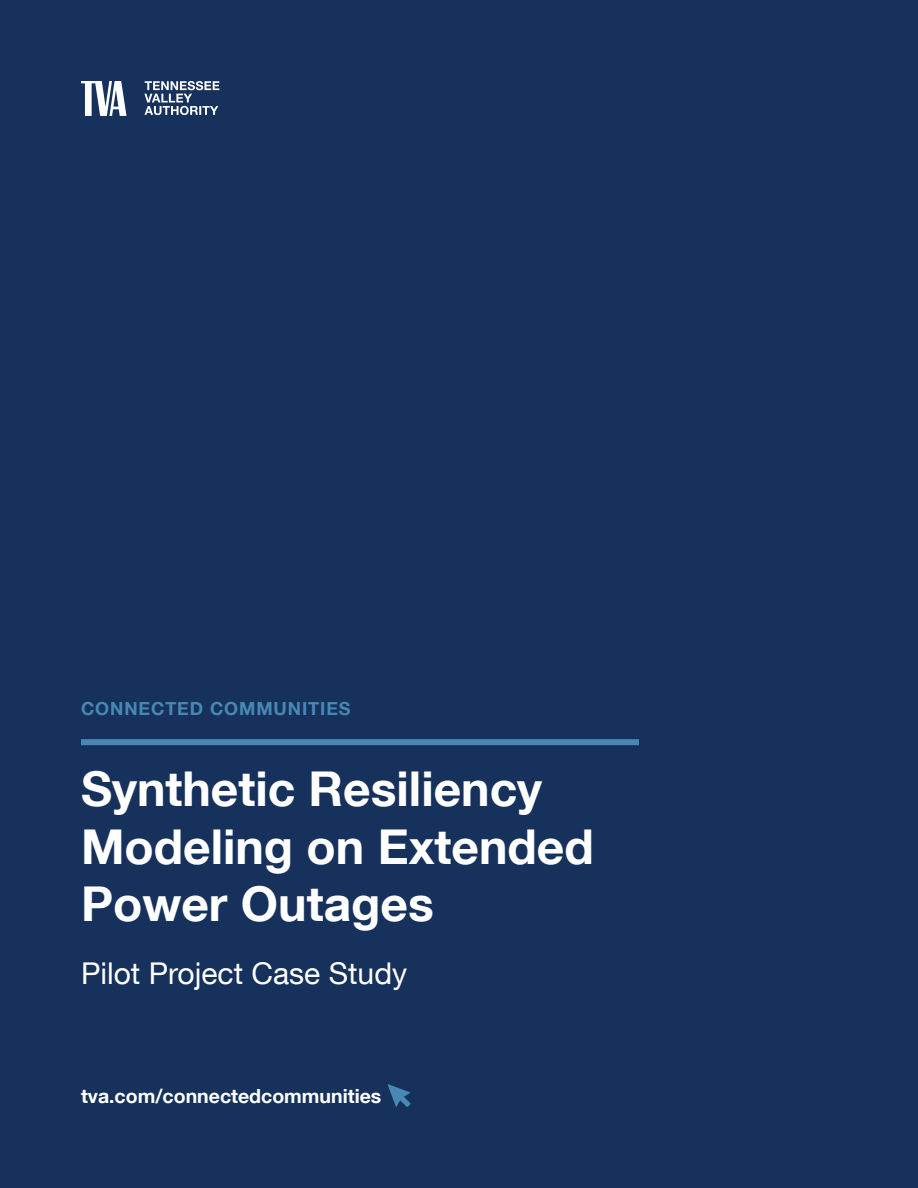
<style>
.page{position:relative;width:918px;height:1188px;background:#16325c}
.page>*{position:absolute;margin:0;border:0;box-sizing:border-box;transform-origin:0 0}
.t1{font:700 48px/57.6px "Helvetica Neue LT Com";color:#fff}
.t2{font:30px "Helvetica Neue LT Com";color:#fff}
.t3{font:700 19.5px "Helvetica Neue LT Com";color:#fff}
.t4{font:700 18px "Helvetica Neue LT Com";letter-spacing:.05em;color:#4888b5}
</style>
<div class="page">
<svg style="left:144px;top:81px;width:75px;height:34px"></svg>
<svg style="left:81px;top:81px;width:45px;height:35px"></svg>
<div style="left:81px;top:739px;width:558px;height:6px;background:#4888b5"></div>
<svg style="left:388px;top:1084px;width:23px;height:23px"></svg>
<p class="t4" style="left:81px;top:697px;width:271px">CONNECTED COMMUNITIES</p>
<p class="t1" style="left:81px;top:759px;width:514px">Synthetic Resiliency<br>Modeling on Extended<br>Power Outages</p>
<p class="t2" style="left:81px;top:955px;width:328px">Pilot Project Case Study</p>
<p class="t3" style="left:81px;top:1083px;width:302px">tva.com/connectedcommunities</p>
</div>
